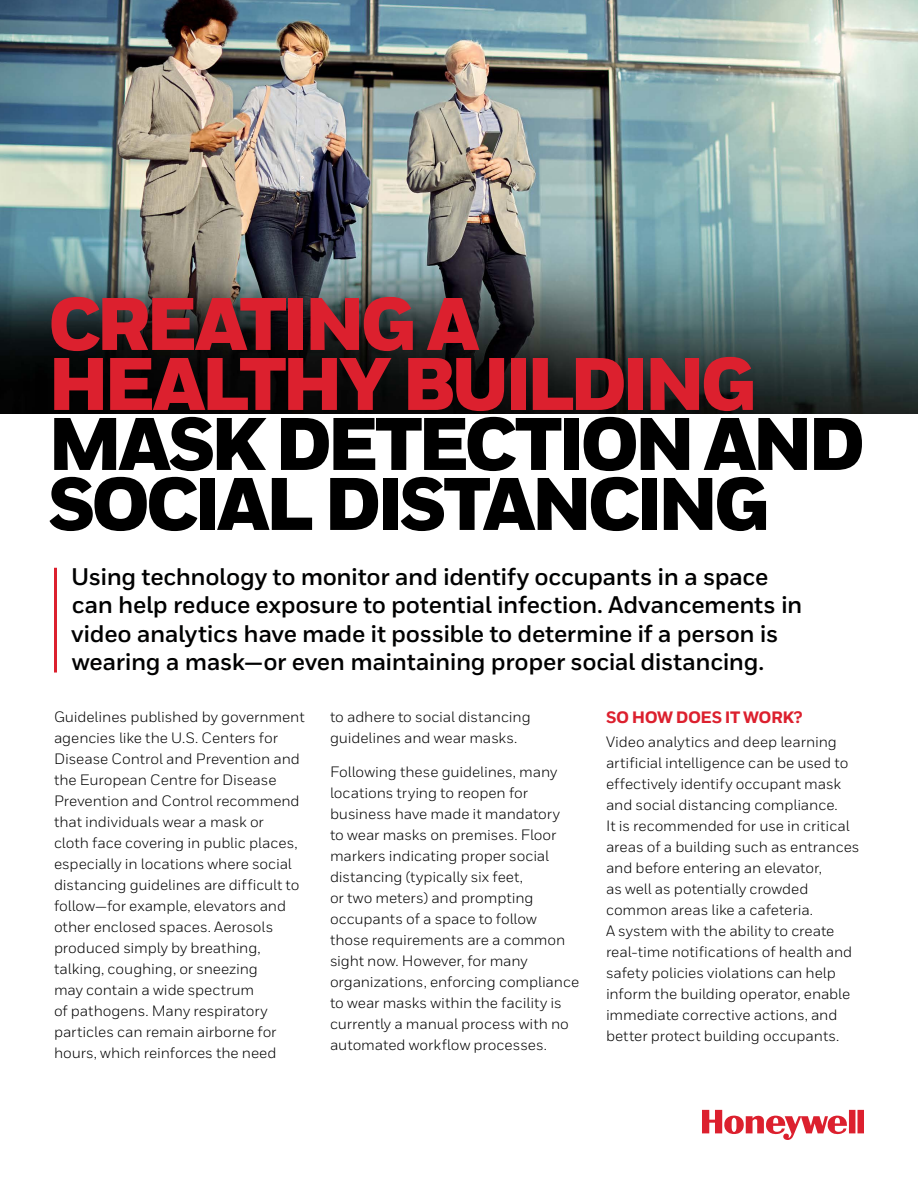
<style>
.page{position:relative;width:918px;height:1188px;background:#fff}
.page>*{position:absolute;margin:0;border:0;box-sizing:border-box;transform-origin:0 0}
.t1{font:900 74.25px/60px "Honeywell Sans";letter-spacing:-.065em;color:#000}
.t2{font:900 74.25px/60px "Honeywell Sans";letter-spacing:-.065em;color:#dc202e}
.t3{font:700 24px/28.5px "Honeywell Sans";letter-spacing:-.015em;color:#000101}
.t4{font:800 16.5px "Honeywell Sans";letter-spacing:-.03em;color:#dc202e}
.t5{font:15px/21px "Honeywell Sans";letter-spacing:-.005em;color:#000101}
.t6{font:15px/21px "Honeywell Sans";letter-spacing:-.005em;color:#000}
</style>
<div class="page">
<img style="left:0;top:0;width:918px;height:414px">
<svg style="left:702px;top:1110px;width:162px;height:30px"></svg>
<hr style="left:54px;top:568px;width:3px;height:105px;background:#dc202e">
<h1 class="t2" style="left:48px;top:297px;width:710px">CREATING A<br>HEALTHY BUILDING</h1>
<h1 class="t1" style="left:48px;top:417px;width:819px">MASK DETECTION AND<br>SOCIAL DISTANCING</h1>
<p class="t3" style="left:71px;top:563px;width:733px">Using technology to monitor and identify occupants in a space can help reduce exposure to potential infection. Advancements in video analytics have made it possible to determine if a person is wearing a mask—or even maintaining proper social distancing.</p>
<p class="t5" style="left:54px;top:706px;width:252px">Guidelines published by government agencies like the U.S. Centers for Disease Control and Prevention and the European Centre for Disease Prevention and Control recommend that individuals wear a mask or<br>cloth face covering in public places, especially in locations where social distancing guidelines are difficult to follow—for example, elevators and other enclosed spaces. Aerosols produced simply by breathing, talking, coughing, or sneezing<br>may contain a wide spectrum<br>of pathogens. Many respiratory particles can remain airborne for hours, which reinforces the need</p>
<p class="t5" style="left:330px;top:706px;width:202px">to adhere to social distancing guidelines and wear masks.</p>
<p class="t4" style="left:606px;top:707px;width:198px">SO HOW DOES IT WORK?</p>
<p class="t6" style="left:606px;top:731px;width:255px">Video analytics and deep learning artificial intelligence can be used to effectively identify occupant mask and social distancing compliance.<br>It is recommended for use in critical areas of a building such as entrances and before entering an elevator,<br>as well as potentially crowded common areas like a cafeteria.<br>A system with the ability to create real-time notifications of health and safety policies violations can help inform the building operator, enable immediate corrective actions, and better protect building occupants.</p>
<p class="t5" style="left:330px;top:762px;width:251px">Following these guidelines, many locations trying to reopen for business have made it mandatory<br>to wear masks on premises. Floor markers indicating proper social distancing (typically six feet,<br>or two meters) and prompting occupants of a space to follow those requirements are a common sight now. However, for many organizations, enforcing compliance to wear masks within the facility is currently a manual process with no automated workflow processes.</p>
</div>
